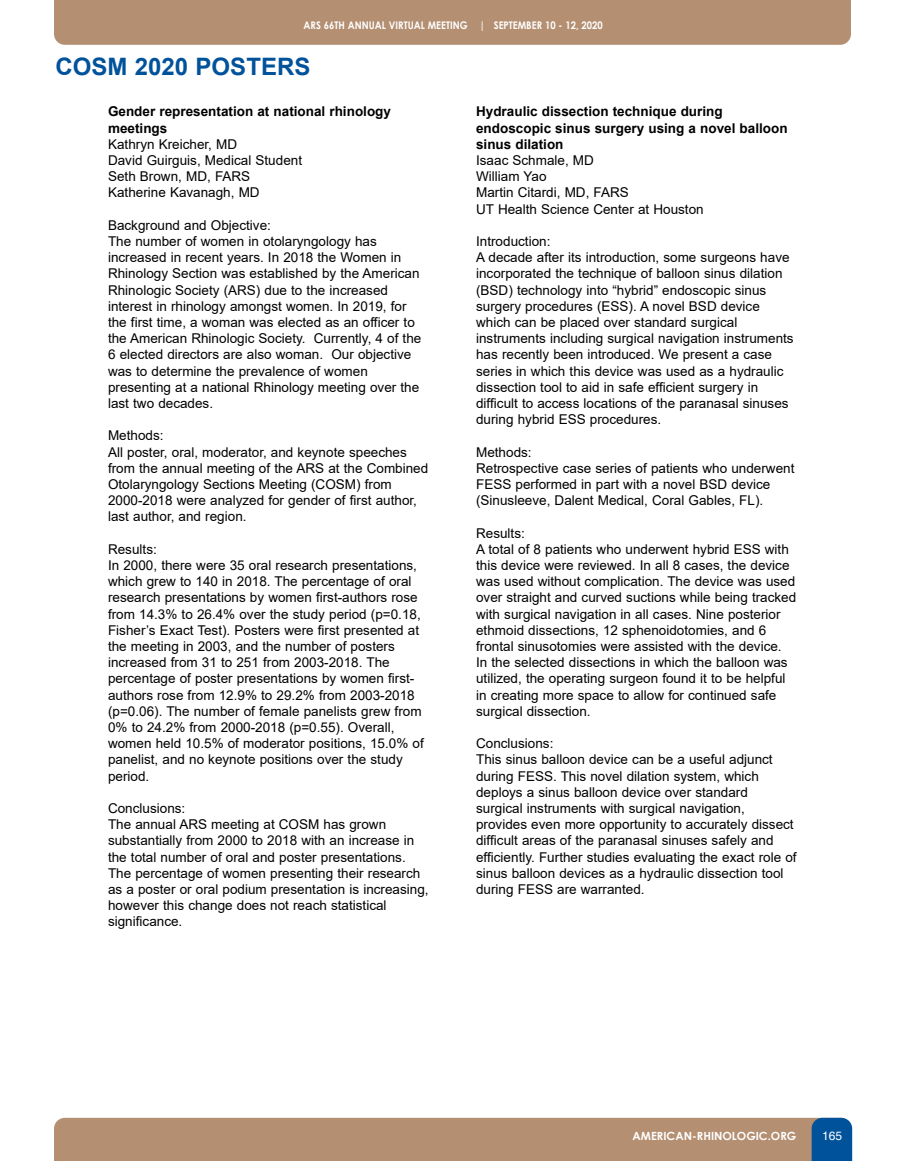
<style>
.page{position:relative;width:905px;height:1161px;background:#fff}
.page>*{position:absolute;margin:0;border:0;box-sizing:border-box;transform-origin:0 0}
.t1{font:700 24px "Arial";color:#00529b}
.t2{font:13.5px/16.2px "Arial";color:#000}
.t3{font:700 13.5px/16.2px "Arial";color:#000}
.t4{font:12px "Helvetica";color:#fff}
.t5{font:700 11.25px "Century Gothic";color:#fff}
.t6{font:700 10.5px "Century Gothic";color:#fff;scale:.9 1}
</style>
<div class="page">
<div style="left:54px;top:1118px;width:798px;height:43px;background:#b48f72"></div>
<div style="left:54px;top:0;width:796px;height:45px;background:#b48f72"></div>
<p class="t6" style="left:303px;top:17px;width:334px">ARS 66TH ANNUAL VIRTUAL MEETING | SEPTEMBER 10 - 12, 2020</p>
<h1 class="t1" style="left:55px;top:50px;width:256px">COSM 2020 POSTERS</h1>
<p class="t3" style="left:108px;top:104px;width:284px">Gender representation at national rhinology meetings</p>
<p class="t2" style="left:108px;top:136px;width:195px">Kathryn Kreicher, MD<br>David Guirguis, Medical Student<br>Seth Brown, MD, FARS<br>Katherine Kavanagh, MD</p>
<p class="t2" style="left:108px;top:217px;width:315px">Background and Objective:<br>The number of women in otolaryngology has increased in recent years. In 2018 the Women in Rhinology Section was established by the American Rhinologic Society (ARS) due to the increased interest in rhinology amongst women. In 2019, for the first time, a woman was elected as an officer to the American Rhinologic Society. Currently, 4 of the 6 elected directors are also woman. Our objective was to determine the prevalence of women presenting at a national Rhinology meeting over the last two decades.</p>
<p class="t2" style="left:108px;top:427px;width:322px">Methods:<br>All poster, oral, moderator, and keynote speeches from the annual meeting of the ARS at the Combined Otolaryngology Sections Meeting (COSM) from 2000-2018 were analyzed for gender of first author, last author, and region.</p>
<p class="t2" style="left:108px;top:541px;width:317px">Results:<br>In 2000, there were 35 oral research presentations, which grew to 140 in 2018. The percentage of oral research presentations by women first-authors rose from 14.3% to 26.4% over the study period (p=0.18, Fisher’s Exact Test). Posters were first presented at the meeting in 2003, and the number of posters increased from 31 to 251 from 2003-2018. The percentage of poster presentations by women first&shy;authors rose from 12.9% to 29.2% from 2003-2018 (p=0.06). The number of female panelists grew from 0% to 24.2% from 2000-2018 (p=0.55). Overall, women held 10.5% of moderator positions, 15.0% of panelist, and no keynote positions over the study period.</p>
<p class="t2" style="left:108px;top:800px;width:322px">Conclusions:<br>The annual ARS meeting at COSM has grown substantially from 2000 to 2018 with an increase in the total number of oral and poster presentations.<br>The percentage of women presenting their research as a poster or oral podium presentation is increasing, however this change does not reach statistical significance.</p>
<p class="t3" style="left:476px;top:104px;width:313px">Hydraulic dissection technique during endoscopic sinus surgery using a novel balloon sinus dilation</p>
<p class="t2" style="left:476px;top:152px;width:229px">Isaac Schmale, MD<br>William Yao<br>Martin Citardi, MD, FARS<br>UT Health Science Center at Houston</p>
<p class="t2" style="left:476px;top:233px;width:319px">Introduction:<br>A decade after its introduction, some surgeons have incorporated the technique of balloon sinus dilation (BSD) technology into “hybrid” endoscopic sinus surgery procedures (ESS). A novel BSD device which can be placed over standard surgical instruments including surgical navigation instruments has recently been introduced. We present a case series in which this device was used as a hydraulic dissection tool to aid in safe efficient surgery in difficult to access locations of the paranasal sinuses during hybrid ESS procedures.</p>
<p class="t2" style="left:476px;top:444px;width:320px">Methods:<br>Retrospective case series of patients who underwent FESS performed in part with a novel BSD device (Sinusleeve, Dalent Medical, Coral Gables, FL).</p>
<p class="t2" style="left:476px;top:525px;width:322px">Results:<br>A total of 8 patients who underwent hybrid ESS with this device were reviewed. In all 8 cases, the device was used without complication. The device was used over straight and curved suctions while being tracked with surgical navigation in all cases. Nine posterior ethmoid dissections, 12 sphenoidotomies, and 6 frontal sinusotomies were assisted with the device.<br>In the selected dissections in which the balloon was utilized, the operating surgeon found it to be helpful in creating more space to allow for continued safe surgical dissection.</p>
<p class="t2" style="left:476px;top:735px;width:322px">Conclusions:<br>This sinus balloon device can be a useful adjunct during FESS. This novel dilation system, which deploys a sinus balloon device over standard surgical instruments with surgical navigation, provides even more opportunity to accurately dissect difficult areas of the paranasal sinuses safely and efficiently. Further studies evaluating the exact role of sinus balloon devices as a hydraulic dissection tool during FESS are warranted.</p>
<p class="t5" style="left:632px;top:1127px;width:165px">AMERICAN-RHINOLOGIC.ORG</p>
<p class="t4" style="left:822px;top:1129px;width:22px">165</p>
</div>
